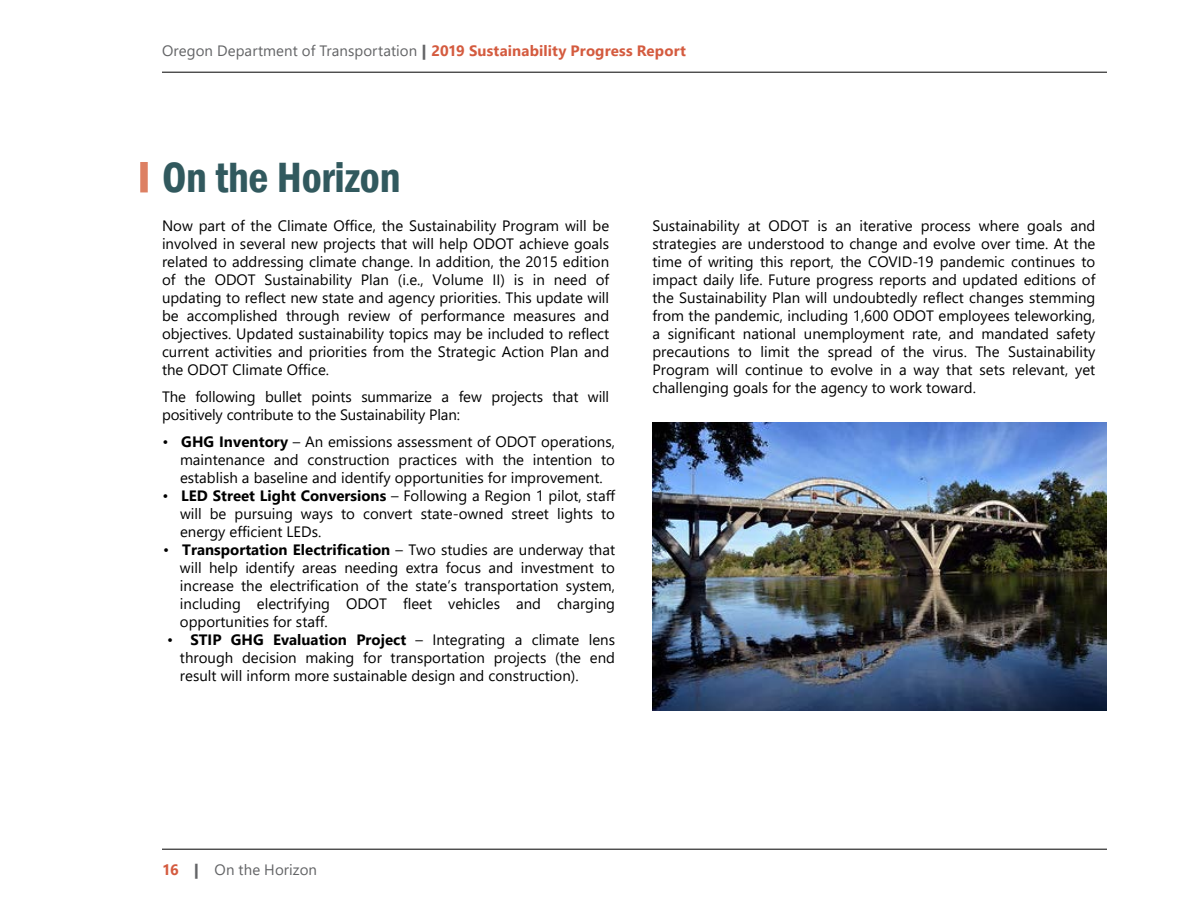
<style>
.page{position:relative;width:1188px;height:918px;background:#fff}
.page>*{position:absolute;margin:0;border:0;box-sizing:border-box;transform-origin:0 0}
.t1{font:600 condensed 43.5px "Franklin Gothic";letter-spacing:-.005em;color:#31595e}
.t2{font:15px/18px "Segoe UI";color:#000;text-align:justify}
.t3{font:15px "Segoe UI";letter-spacing:.005em;color:#636466}
.s1{font-family:"Segoe UI Black"}
.s2{font-weight:700;color:#d45b3f}
.s3{font-weight:700}
</style>
<div class="page">
<hr style="left:162px;top:72px;width:945px;height:1px;background:#000">
<hr style="left:162px;top:849px;width:945px;height:1px;background:#000">
<div style="left:140px;top:162px;width:8px;height:30px;background:#dd8063"></div>
<img style="left:652px;top:423px;width:455px;height:288px">
<p class="t3" style="left:162px;top:36px;width:525px">Oregon Department of Transportation <span class="s1">|</span> <span class="s2">2019 Sustainability Progress Report</span></p>
<h1 class="t1" style="left:162px;top:149px;width:240px">On the Horizon</h1>
<p class="t2" style="left:162px;top:216px;width:449px">Now part of the Climate Office, the Sustainability Program will be involved in several new projects that will help ODOT achieve goals related to addressing climate change. In addition, the 2015 edition of the ODOT Sustainability Plan (i.e., Volume II) is in need of updating to reflect new state and agency priorities. This update will be accomplished through review of performance measures and objectives. Updated sustainability topics may be included to reflect current activities and priorities from the Strategic Action Plan and the ODOT Climate Office.</p>
<p class="t2" style="left:162px;top:387px;width:449px">The following bullet points summarize a few projects that will positively contribute to the Sustainability Plan:</p>
<p class="t2" style="left:180px;top:432px;width:437px;text-indent:-17px">• <span class="s3">GHG Inventory</span> – An emissions assessment of ODOT operations, maintenance and construction practices with the intention to establish a baseline and identify opportunities for improvement.</p>
<p class="t2" style="left:180px;top:486px;width:437px;text-indent:-17px">• <span class="s3">LED Street Light Conversions</span> – Following a Region 1 pilot, staff will be pursuing ways to convert state-owned street lights to energy efficient LEDs.</p>
<p class="t2" style="left:180px;top:540px;width:437px;text-indent:-17px">• <span class="s3">Transportation Electrification</span> – Two studies are underway that will help identify areas needing extra focus and investment to increase the electrification of the state’s transportation system, including electrifying ODOT fleet vehicles and charging opportunities for staff.</p>
<p class="t2" style="left:180px;top:630px;width:437px;text-indent:-13px">• <span class="s3">STIP GHG Evaluation Project</span> – Integrating a climate lens through decision making for transportation projects (the end result will inform more sustainable design and construction).</p>
<p class="t2" style="left:652px;top:216px;width:444px">Sustainability at ODOT is an iterative process where goals and strategies are understood to change and evolve over time. At the time of writing this report, the COVID-19 pandemic continues to impact daily life. Future progress reports and updated editions of the Sustainability Plan will undoubtedly reflect changes stemming from the pandemic, including 1,600 ODOT employees teleworking, a significant national unemployment rate, and mandated safety precautions to limit the spread of the virus. The Sustainability Program will continue to evolve in a way that sets relevant, yet challenging goals for the agency to work toward.</p>
<p class="t3" style="left:162px;top:855px;width:157px"><span class="s2">16</span> <span class="s1">|</span> On the Horizon</p>
</div>
